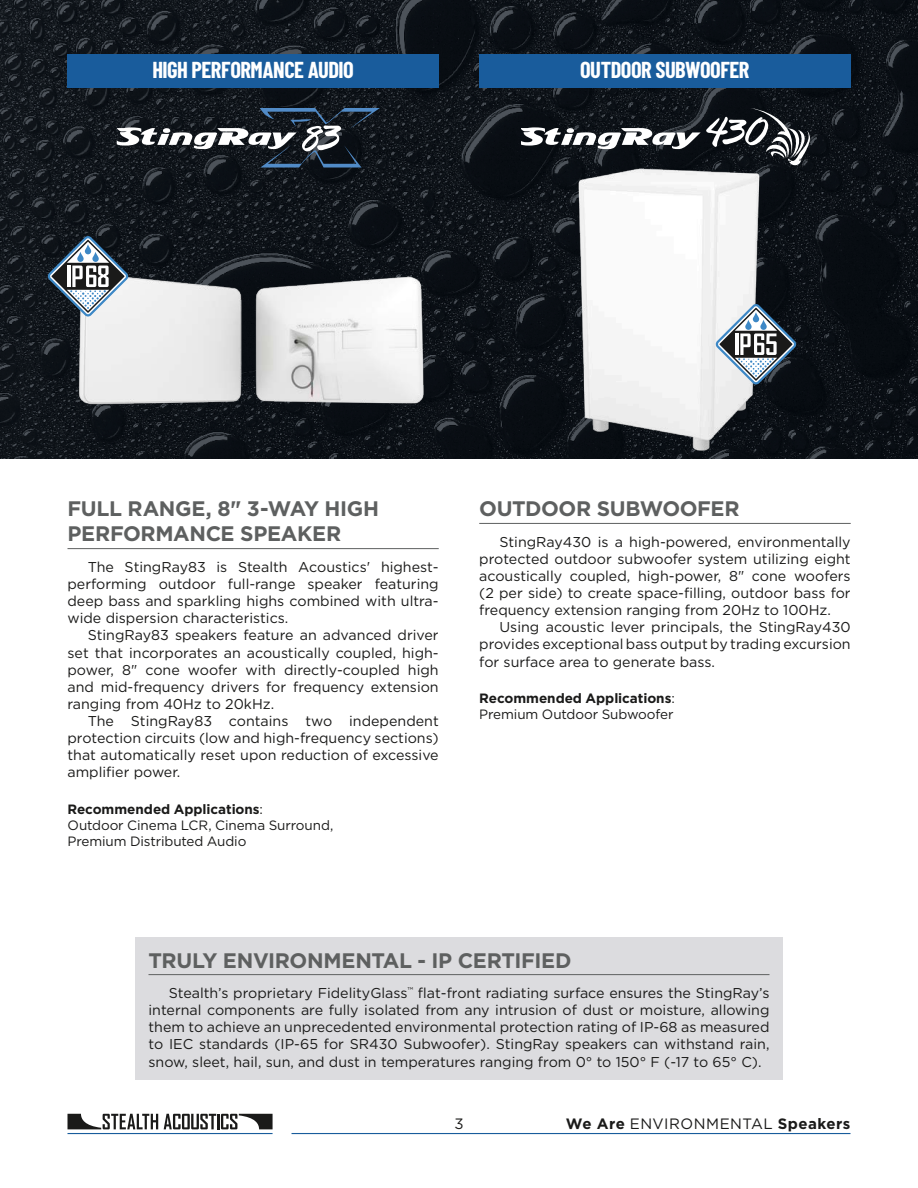
<style>
.page{position:relative;width:918px;height:1188px;background:#fff}
.page>*{position:absolute;margin:0;border:0;box-sizing:border-box;transform-origin:0 0}
.t1{font:700 22.5px "Barlow Condensed";letter-spacing:-.025em;color:#fff}
.t2{font:700 21px/25.2px "Gotham";letter-spacing:-.015em;color:#5e6060}
.t3{font:700 15px "Gotham";letter-spacing:.03em;color:#1a1a19}
.t4{font:15px "Gotham";color:#1a1a19}
.t5{font:14.25px/17.1px "Gotham";color:#1a1a19;text-align:justify}
.t6{font:13.5px/16.2px "Gotham";letter-spacing:-.01em;color:#1a1a19}
.s1{font-weight:700}
.s2{font-weight:400}
</style>
<div class="page">
<img style="left:1px;top:0;width:917px;height:459px">
<hr style="left:68px;top:548px;width:371px;height:1px;background:#5e6060">
<img style="left:479px;top:122px;width:371px;height:337px">
<img style="left:68px;top:232px;width:371px;height:214px">
<svg style="left:117px;top:108px;width:263px;height:60px;background:#373e46"></svg>
<svg style="left:522px;top:108px;width:288px;height:57px;background:#3b3f43"></svg>
<svg style="left:48px;top:236px;width:81px;height:81px"></svg>
<svg style="left:716px;top:304px;width:80px;height:80px"></svg>
<div style="left:479px;top:54px;width:371px;height:34px;background:#195c9c"></div>
<div style="left:68px;top:54px;width:371px;height:34px;background:#195c9c"></div>
<hr style="left:479px;top:523px;width:372px;height:1px;background:#5e6060">
<div style="left:135px;top:937px;width:648px;height:143px;background:#dcdcdf"></div>
<hr style="left:148px;top:974px;width:622px;height:1px;background:#5e6060">
<svg style="left:68px;top:1114px;width:90px;height:15px"></svg>
<svg style="left:164px;top:1114px;width:109px;height:15px"></svg>
<hr style="left:292px;top:1133px;width:558px;height:1px;background:#195c9c">
<hr style="left:68px;top:1133px;width:205px;height:1px;background:#195c9c">
<h1 class="t1" style="left:152px;top:56px;width:203px">HIGH PERFORMANCE AUDIO</h1>
<h1 class="t1" style="left:580px;top:56px;width:171px">OUTDOOR SUBWOOFER</h1>
<h2 class="t2" style="left:68px;top:496px;width:313px">FULL RANGE, 8" 3-WAY HIGH<br>PERFORMANCE SPEAKER</h2>
<p class="t5" style="left:68px;top:558px;width:373px;text-indent:20px">The StingRay83 is Stealth Acoustics' highest&shy;performing outdoor full-range speaker featuring deep bass and sparkling highs combined with ultra&shy;wide dispersion characteristics.</p>
<p class="t5" style="left:68px;top:627px;width:373px;text-indent:20px">StingRay83 speakers feature an advanced driver set that incorporates an acoustically coupled, high&shy;power, 8" cone woofer with directly-coupled high and mid-frequency drivers for frequency extension ranging from 40Hz to 20kHz.</p>
<p class="t5" style="left:68px;top:712px;width:373px;text-indent:20px">The StingRay83 contains two independent protection circuits (low and high-frequency sections) that automatically reset upon reduction of excessive amplifier power.</p>
<p class="t6" style="left:68px;top:801px;width:267px"><span class="s1">Recommended Applications</span>:<br>Outdoor Cinema LCR, Cinema Surround,<br>Premium Distributed Audio</p>
<h2 class="t2" style="left:479px;top:496px;width:262px">OUTDOOR SUBWOOFER</h2>
<p class="t5" style="left:479px;top:533px;width:373px;text-indent:20px">StingRay430 is a high-powered, environmentally protected outdoor subwoofer system utilizing eight acoustically coupled, high-power, 8" cone woofers (2 per side) to create space-filling, outdoor bass for frequency extension ranging from 20Hz to 100Hz.</p>
<p class="t5" style="left:479px;top:619px;width:373px;text-indent:20px">Using acoustic lever principals, the StingRay430 provides exceptional bass output by trading excursion for surface area to generate bass.</p>
<p class="t6" style="left:479px;top:690px;width:197px"><span class="s1">Recommended Applications</span>:<br>Premium Outdoor Subwoofer</p>
<h2 class="t2" style="left:148px;top:947px;width:425px">TRULY ENVIRONMENTAL - IP CERTIFIED</h2>
<p class="t5" style="left:149px;top:984px;width:623px;text-indent:20px">Stealth’s proprietary FidelityGlass<sup>™</sup> flat-front radiating surface ensures the StingRay’s internal components are fully isolated from any intrusion of dust or moisture, allowing them to achieve an unprecedented environmental protection rating of IP-68 as measured to IEC standards (IP-65 for SR430 Subwoofer). StingRay speakers can withstand rain, snow, sleet, hail, sun, and dust in temperatures ranging from 0° to 150° F (-17 to 65° C).</p>
<p class="t4" style="left:454px;top:1114px;width:11px">3</p>
<p class="t3" style="left:566px;top:1114px;width:286px">We Are <span class="s2">ENVIRONMENTAL</span> Speakers</p>
</div>
